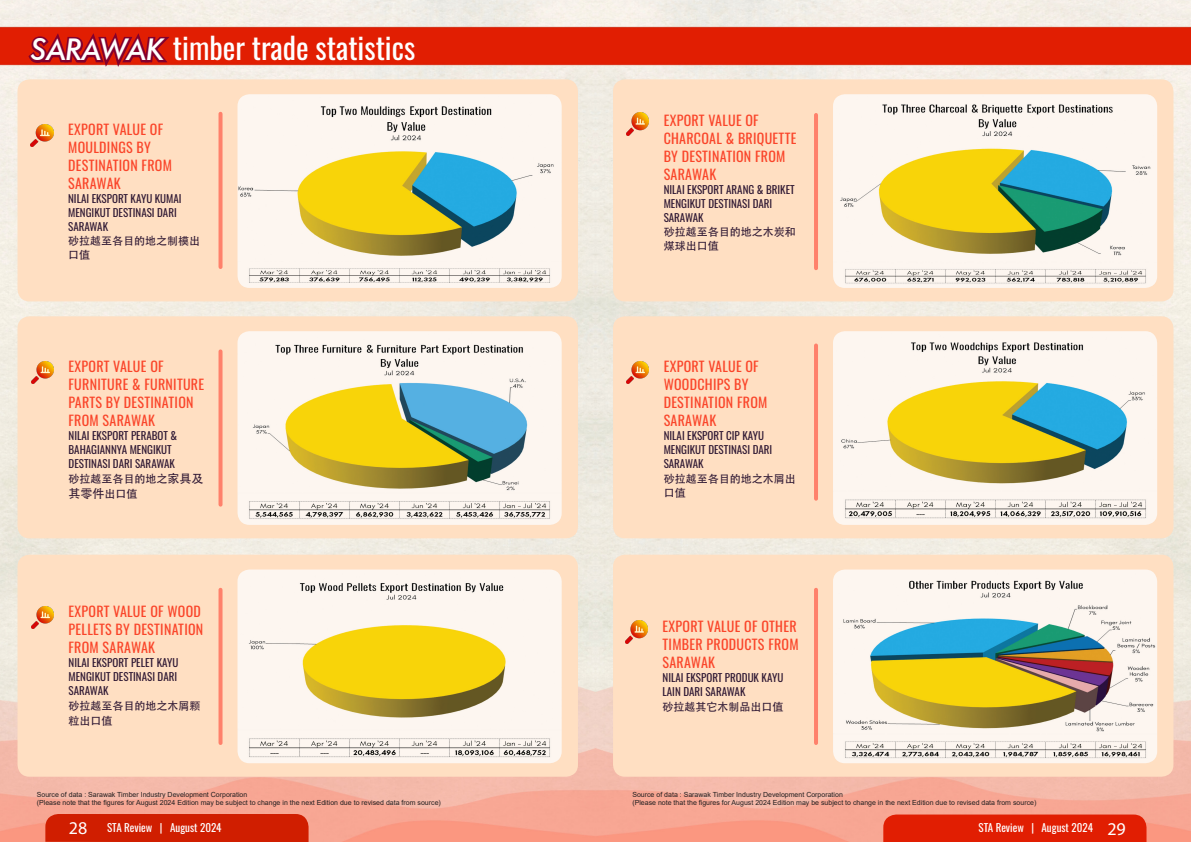
<style>
.page{position:relative;width:1191px;height:842px;background:#fff}
.page>*{position:absolute;margin:0;border:0;box-sizing:border-box;transform-origin:0 0}
.t1{font:30px "Oswald";color:#fff}
.t2{font:14px/18px "Oswald";letter-spacing:.02em;color:#fa452a}
.t3{font:12px "Adobe Heiti Std";color:#301934}
.t4{font:11px/14px "Oswald";color:#301934}
.t5{font:11px/14px "Adobe Heiti Std";color:#301934}
.t6{font:11px "Oswald";color:#fff}
.t7{font:7px "Arial";color:#231f20}
.s1{font-family:"Futura BT";font-weight:500;font-style:italic}
.s2{font-size:12px}
.s3{font-size:11px}
.s4{font-family:"Myriad Pro";font-size:18px}
</style>
<div class="page">
<img style="left:0;top:0;width:596px;height:842px">
<svg style="left:26px;top:17px;width:148px;height:57px;background:#c95a5b"></svg>
<div style="left:45px;top:814px;width:263px;height:28px;background:#d01e00"></div>
<div style="left:596px;top:0;width:595px;height:842px;background:#231f20;opacity:.75"></div>
<div style="left:883px;top:814px;width:263px;height:28px;background:#e11e02"></div>
<div style="left:18px;top:79px;width:560px;height:222px;background:#ffdfc2;border-radius:12px"></div>
<img style="left:237px;top:94px;width:325px;height:194px">
<img style="left:31px;top:124px;width:22px;height:23px">
<svg style="left:218px;top:114px;width:4px;height:153px"></svg>
<div style="left:18px;top:316px;width:560px;height:222px;background:#ffdfc2;border-radius:12px"></div>
<img style="left:237px;top:331px;width:325px;height:194px">
<img style="left:31px;top:361px;width:23px;height:23px">
<svg style="left:218px;top:351px;width:4px;height:154px"></svg>
<div style="left:18px;top:555px;width:560px;height:222px;background:#ffdfc2;border-radius:12px"></div>
<img style="left:237px;top:569px;width:325px;height:194px">
<img style="left:31px;top:606px;width:23px;height:23px">
<svg style="left:218px;top:590px;width:4px;height:153px"></svg>
<div style="left:613px;top:79px;width:560px;height:222px;background:#ffdfc2;border-radius:12px"></div>
<img style="left:833px;top:94px;width:324px;height:194px">
<img style="left:626px;top:113px;width:23px;height:23px">
<hr style="left:814px;top:115px;width:4px;height:153px;background:#ff816b">
<div style="left:613px;top:316px;width:560px;height:222px;background:#ffdfc2;border-radius:12px"></div>
<img style="left:833px;top:331px;width:324px;height:194px">
<img style="left:626px;top:361px;width:23px;height:23px">
<hr style="left:814px;top:345px;width:4px;height:154px;background:#ff816b">
<div style="left:613px;top:555px;width:560px;height:222px;background:#ffdfc2;border-radius:12px"></div>
<img style="left:625px;top:621px;width:22px;height:22px">
<hr style="left:814px;top:590px;width:4px;height:153px;background:#ff816b">
<img style="left:833px;top:569px;width:324px;height:194px">
<h1 class="t1" style="left:31px;top:21px;width:386px"><span class="s1">SARAWAK</span> timber trade statistics</h1>
<p class="t2" style="left:68px;top:119px;width:105px">EXPORT VALUE OF<br>MOULDINGS BY<br>DESTINATION FROM<br>SARAWAK</p>
<p class="t4" style="left:68px;top:191px;width:115px">NILAI EKSPORT KAYU KUMAI<br>MENGIKUT DESTINASI DARI<br>SARAWAK</p>
<p class="t5" style="left:68px;top:234px;width:133px">砂拉越至各目的地之制模出口值</p>
<p class="t2" style="left:69px;top:356px;width:137px">EXPORT VALUE OF<br>FURNITURE &amp; FURNITURE<br>PARTS BY DESTINATION<br>FROM SARAWAK</p>
<p class="t4" style="left:69px;top:427px;width:110px">NILAI EKSPORT PERABOT &amp;<br>BAHAGIANNYA MENGIKUT<br>DESTINASI DARI SARAWAK</p>
<p class="t5" style="left:69px;top:472px;width:136px">砂拉越至各目的地之<span class="s2">家具及</span></p>
<p class="t3" style="left:69px;top:486px;width:70px">其零件<span class="s3">出口值</span></p>
<p class="t2" style="left:69px;top:601px;width:136px">EXPORT VALUE OF WOOD<br>PELLETS BY DESTINATION<br>FROM SARAWAK</p>
<p class="t4" style="left:69px;top:655px;width:111px;text-align:justify">NILAI EKSPORT PELET KAYU MENGIKUT DESTINASI DARI SARAWAK</p>
<p class="t5" style="left:69px;top:699px;width:133px;line-height:15px">砂拉越至各目的地之木屑颗粒出口值</p>
<p class="t7" style="left:37px;top:789px;width:212px">Source of data : Sarawak Timber Industry Development Corporation</p>
<p class="t7" style="left:37px;top:798px;width:405px">(Please note that the figures for August 2024 Edition may be subject to change in the next Edition due to revised data from source)</p>
<p class="t2" style="left:663px;top:110px;width:134px">EXPORT VALUE OF<br>CHARCOAL &amp; BRIQUETTE<br>BY DESTINATION FROM<br>SARAWAK</p>
<p class="t4" style="left:663px;top:181px;width:133px">NILAI EKSPORT ARANG &amp; BRIKET<br>MENGIKUT DESTINASI DARI<br>SARAWAK</p>
<p class="t5" style="left:663px;top:225px;width:133px">砂拉越至各目的地之木炭和煤球出口值</p>
<p class="t2" style="left:663px;top:356px;width:105px">EXPORT VALUE OF<br>WOODCHIPS BY<br>DESTINATION FROM<br>SARAWAK</p>
<p class="t4" style="left:663px;top:427px;width:110px">NILAI EKSPORT CIP KAYU<br>MENGIKUT DESTINASI DARI<br>SARAWAK</p>
<p class="t5" style="left:663px;top:472px;width:133px">砂拉越至各目的地之木屑出口值</p>
<p class="t2" style="left:662px;top:615px;width:138px">EXPORT VALUE OF OTHER<br>TIMBER PRODUCTS FROM<br>SARAWAK</p>
<p class="t4" style="left:662px;top:669px;width:122px">NILAI EKSPORT PRODUK KAYU<br>LAIN DARI SARAWAK</p>
<p class="t5" style="left:662px;top:700px;width:122px">砂拉越其它木制品出口值</p>
<p class="t7" style="left:632px;top:789px;width:212px">Source of data : Sarawak Timber Industry Development Corporation</p>
<p class="t7" style="left:632px;top:798px;width:405px">(Please note that the figures for August 2024 Edition may be subject to change in the next Edition due to revised data from source)</p>
<h3 class="t6" style="left:170px;top:817px;width:42px">May 20 4</h3>
<h3 class="t6" style="left:990px;top:817px;width:81px">STA R view | May</h3>
<h3 class="t6" style="left:69px;top:817px;width:154px"><span class="s4">28</span> STA Review | August 2024</h3>
<h3 class="t6" style="left:978px;top:818px;width:149px">STA Review | August 2024 <span class="s4">29</span></h3>
</div>
